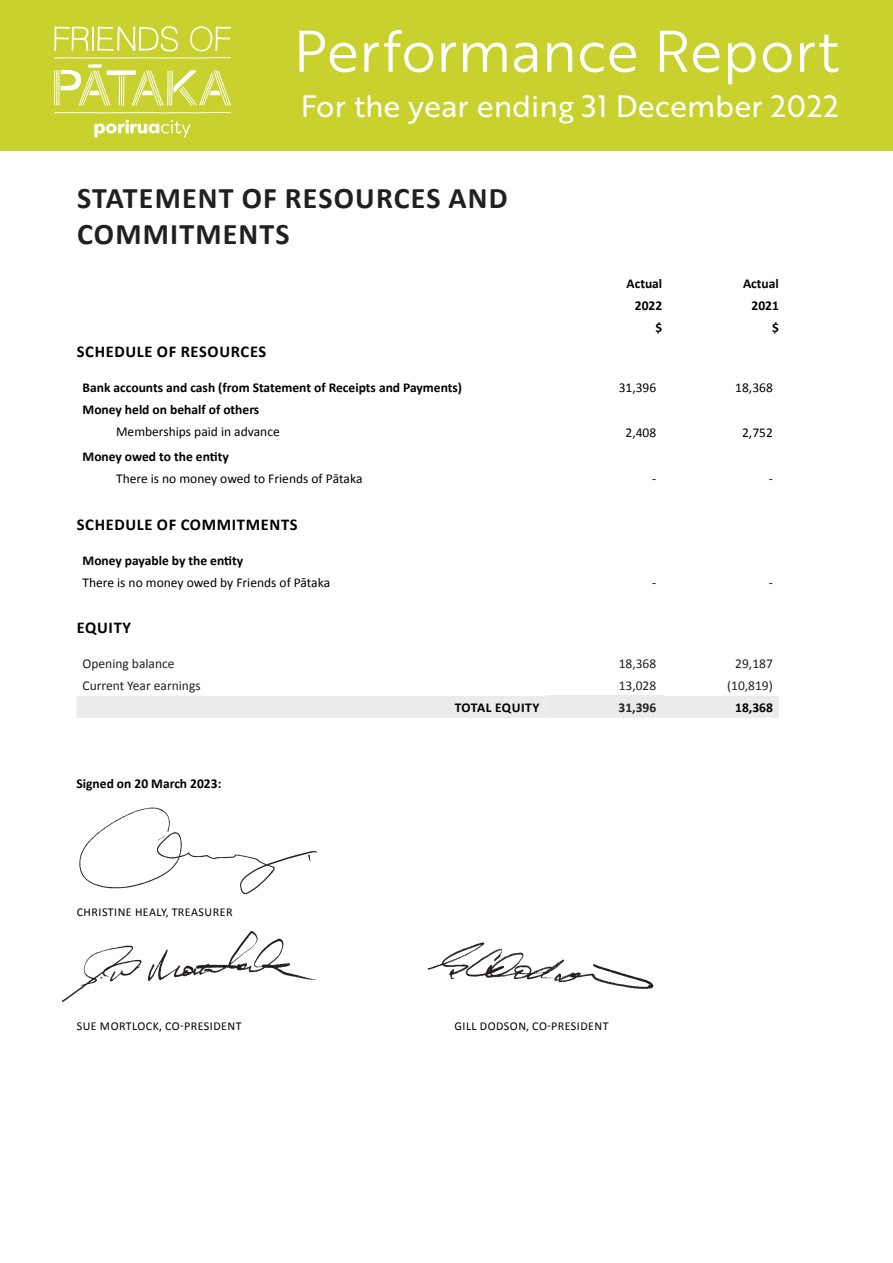
<style>
.page{position:relative;width:893px;height:1263px;background:#fff}
.page>*{position:absolute;margin:0;border:0;box-sizing:border-box;transform-origin:0 0}
.t1{font:57px "Brother 1816 Book";color:#fff}
.FRIENDS{font:700 30px/36px "Calibri";letter-spacing:.04em;color:#231f20}
.t2{font:30px "Brother 1816 Regular";color:#fff}
.SUBHEAD{font:700 16.5px "Calibri";letter-spacing:.04em;color:#000}
.TEXT{font:700 13.5px "Calibri";color:#000}
.TEXT-2{font:13.5px "Calibri";color:#000}
.t3{font:13.5px "Calibri";color:#231f20}
.TEXT-3{font:700 13.5px "Calibri";letter-spacing:.04em;color:#000}
.t4{font:700 13.5px "Calibri";color:#231f20}
.t5{font:12px "Calibri";letter-spacing:.04em;color:#000}
</style>
<div class="page">
<div style="left:0;top:0;width:893px;height:151px;background:#c8d12d"></div>
<svg style="left:54px;top:112px;width:177px;height:1px"></svg>
<svg style="left:54px;top:26px;width:177px;height:80px"></svg>
<svg style="left:94px;top:120px;width:97px;height:17px"></svg>
<div style="left:77px;top:696px;width:702px;height:22px;background:#ebebeb"></div>
<div style="left:546px;top:696px;width:116px;height:22px;background:#ebebeb"></div>
<img style="left:427px;top:942px;width:227px;height:47px">
<img style="left:62px;top:945px;width:75px;height:58px">
<img style="left:137px;top:913px;width:179px;height:69px">
<img style="left:79px;top:807px;width:238px;height:88px">
<h1 class="t1" style="left:294px;top:9px;width:547px">Performance Report</h1>
<h2 class="t2" style="left:301px;top:84px;width:540px">For the year ending 31 December 2022</h2>
<p class="FRIENDS" style="left:77px;top:180px;width:432px">STATEMENT OF RESOURCES AND<br>COMMITMENTS</p>
<p class="TEXT" style="left:626px;top:275px;width:37px">Actual</p>
<p class="TEXT" style="left:743px;top:275px;width:37px">Actual</p>
<p class="TEXT" style="left:635px;top:297px;width:29px">2022</p>
<p class="TEXT" style="left:751px;top:297px;width:29px">2021</p>
<p class="TEXT" style="left:655px;top:319px;width:8px">$</p>
<p class="TEXT" style="left:772px;top:319px;width:8px">$</p>
<p class="SUBHEAD" style="left:77px;top:341px;width:191px">SCHEDULE OF RESOURCES</p>
<p class="TEXT" style="left:83px;top:378px;width:381px">Bank accounts and cash (from Statement of Receipts and Payments)</p>
<p class="TEXT-2" style="left:619px;top:379px;width:39px">31,396</p>
<p class="TEXT-2" style="left:735px;top:379px;width:39px">18,368</p>
<p class="TEXT" style="left:83px;top:401px;width:178px">Money held on behalf of others</p>
<p class="TEXT-2" style="left:116px;top:423px;width:165px">Memberships paid in advance</p>
<p class="TEXT-2" style="left:625px;top:424px;width:32px">2,408</p>
<p class="TEXT-2" style="left:742px;top:424px;width:32px">2,752</p>
<p class="TEXT" style="left:83px;top:448px;width:148px">Money owed to the entity</p>
<p class="TEXT-2" style="left:116px;top:470px;width:248px">There is no money owed to Friends of Pātaka</p>
<p class="TEXT-2" style="left:652px;top:470px;width:6px">-</p>
<p class="TEXT-2" style="left:769px;top:470px;width:6px">-</p>
<p class="SUBHEAD" style="left:77px;top:514px;width:222px">SCHEDULE OF COMMITMENTS</p>
<p class="TEXT" style="left:83px;top:551px;width:162px">Money payable by the entity</p>
<p class="TEXT-2" style="left:83px;top:574px;width:249px">There is no money owed by Friends of Pātaka</p>
<p class="TEXT-2" style="left:652px;top:574px;width:6px">-</p>
<p class="TEXT-2" style="left:769px;top:574px;width:6px">-</p>
<p class="SUBHEAD" style="left:77px;top:617px;width:56px">EQUITY</p>
<p class="t3" style="left:83px;top:655px;width:94px">Opening balance</p>
<p class="t3" style="left:619px;top:655px;width:39px">18,368</p>
<p class="t3" style="left:735px;top:655px;width:39px">29,187</p>
<p class="t3" style="left:83px;top:677px;width:120px">Current Year earnings</p>
<p class="t3" style="left:619px;top:677px;width:39px">13,028</p>
<p class="t3" style="left:727px;top:677px;width:47px">(10,819)</p>
<p class="TEXT-3" style="left:455px;top:699px;width:86px">TOTAL EQUITY</p>
<p class="t4" style="left:619px;top:699px;width:39px">31,396</p>
<p class="TEXT" style="left:735px;top:699px;width:39px">18,368</p>
<p class="TEXT" style="left:77px;top:774px;width:146px">Signed on 20 March 2023:</p>
<p class="t5" style="left:77px;top:905px;width:157px">CHRISTINE HEALY, TREASURER</p>
<p class="t5" style="left:77px;top:1019px;width:166px">SUE MORTLOCK, CO-PRESIDENT</p>
<p class="t5" style="left:455px;top:1019px;width:156px">GILL DODSON, CO-PRESIDENT</p>
</div>
